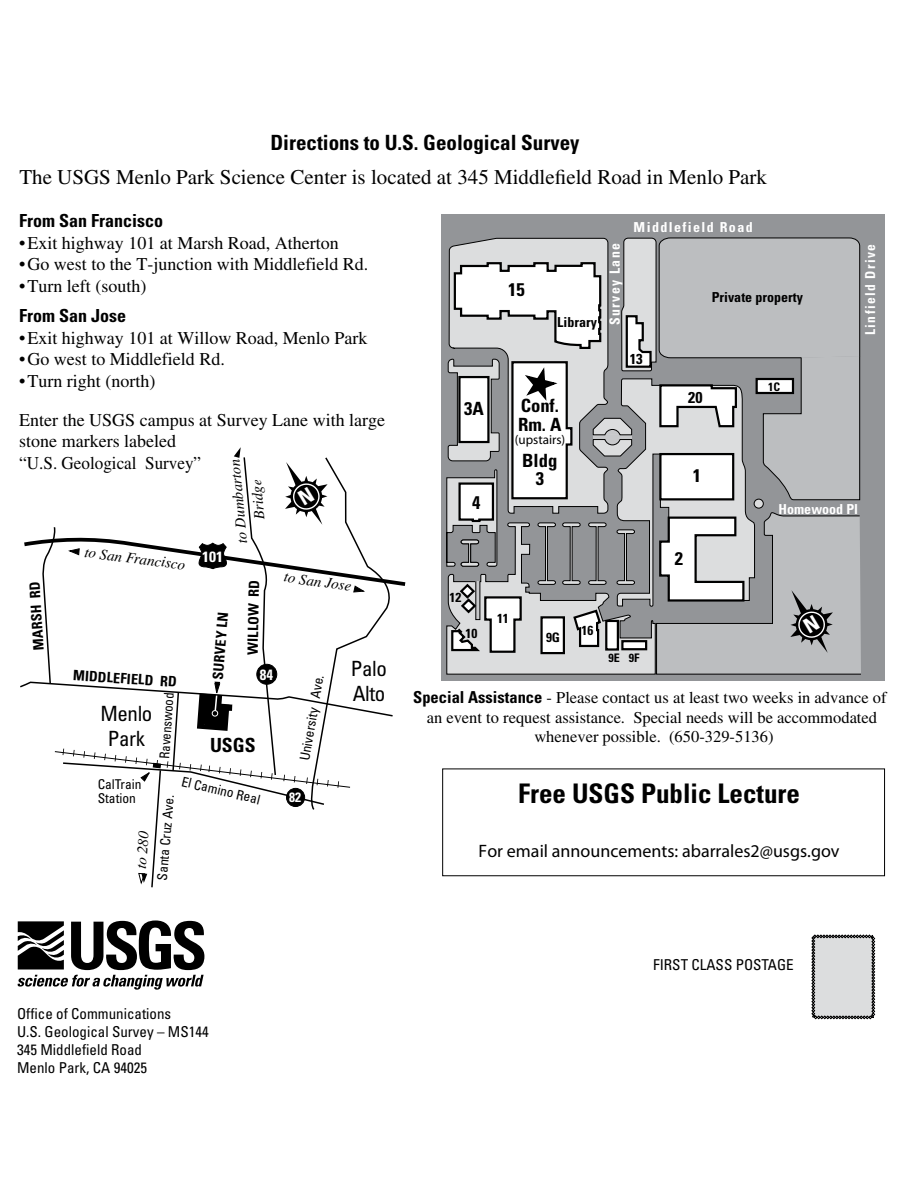
<style>
.page{position:relative;width:918px;height:1188px;background:#fff}
.page>*{position:absolute;margin:0;border:0;box-sizing:border-box;transform-origin:0 0}
.t1{font:700 condensed 27px "Univers";color:#000}
.t2{font:21px "Times";color:#000}
.t3{font:700 condensed 21px "Univers";color:#000}
.t4{font:condensed 21px/25.2px "Univers";letter-spacing:-.02em;color:#000;text-align:center}
.t5{font:700 condensed 19.5px "Univers";color:#000}
.t6{font:700 condensed 18.3px/17.7px "Univers";color:#000;text-align:center}
.t7{font:18px/38.7px "Times";color:#000}
.t8{font:condensed 18px "Univers LT Std";color:#000}
.t9{font:700 condensed 18px "Univers";color:#000}
.t10{font:16.5px/19.8px "Times";color:#000;text-align:center}
.t11{font:700 condensed 15.75px "Univers";color:#000}
.t12{font:condensed 15px/18px "Univers";color:#000}
.t13{font:italic 15px/19.5px "Times";color:#000;text-align:center}
.t14{font:700 condensed 14.85px "Univers";color:#fff;scale:1.06 1}
.t15{font:700 condensed 14.85px "Univers";color:#fff}
.t16{font:700 condensed 14.4px "Univers";color:#000}
.t17{font:700 condensed 14.25px "Univers";color:#000}
.t18{font:700 condensed 14.1px "Univers";letter-spacing:.1em;color:#fff}
.t19{font:700 condensed 13.8px "Univers";letter-spacing:.1em;color:#fff}
.t20{font:700 condensed 13.8px "Univers";color:#000}
.t21{font:700 condensed 13.8px "Univers";color:#fff}
.t22{font:condensed 13.5px/13.5px "Univers";color:#000}
.t23{font:condensed 13.5px "Univers";color:#000;scale:.95 1}
.t24{font:700 condensed 13.5px "Univers";color:#fff}
.t25{font:700 condensed 13.05px "Univers";color:#000}
.t26{font:700 condensed 13.05px "Univers LT Std";color:#000}
.t27{font:700 condensed 11.85px "Univers";color:#000}
.s1{font-size:13.5px}
.s2{font-family:"Univers";font-weight:700;font-stretch:condensed}
</style>
<div class="page">
<div style="left:442px;top:214px;width:443px;height:467px;background:#939598"></div>
<svg style="left:17px;top:920px;width:188px;height:70px"></svg>
<svg style="left:812px;top:935px;width:63px;height:84px;background:#c1c2c3"></svg>
<svg style="left:446px;top:237px;width:415px;height:438px"></svg>
<svg style="left:20px;top:447px;width:386px;height:441px"></svg>
<p class="t3" style="left:270px;top:130px;width:311px">Directions to U.S. Geological Survey</p>
<p class="t2" style="left:19px;top:166px;width:749px">The USGS Menlo Park Science Center is located at 345 Middlefield Road in Menlo Park</p>
<p class="t9" style="left:19px;top:210px;width:145px">From San Francisco</p>
<p class="t7" style="left:19px;top:223px;width:321px">•Exit highway 101 at Marsh Road, Atherton</p>
<p class="t7" style="left:19px;top:245px;width:351px">•Go west to the T-junction with Middlefield Rd.</p>
<p class="t7" style="left:19px;top:267px;width:129px">•Turn left (south)</p>
<p class="t9" style="left:19px;top:305px;width:108px">From San Jose</p>
<p class="t7" style="left:19px;top:318px;width:350px">•Exit highway 101 at Willow Road, Menlo Park</p>
<p class="t7" style="left:19px;top:340px;width:207px">•Go west to Middlefield Rd.</p>
<p class="t7" style="left:19px;top:361px;width:367px">•Turn right (north)<br>Enter the USGS campus at Survey Lane with large</p>
<p class="t7" style="left:19px;top:430px;width:183px;line-height:21.6px">stone markers labeled “U.S. Geological Survey”</p>
<p class="t19" style="left:634px;top:218px;width:121px">Middlefield Road</p>
<p class="t18" style="left:606px;top:325px;width:83px;rotate:-90deg">Survey Lane</p>
<p class="t6" style="left:508px;top:280px;width:18px">15</p>
<p class="t20" style="left:712px;top:289px;width:93px">Private property</p>
<p class="t20" style="left:557px;top:314px;width:41px">Library</p>
<p class="t16" style="left:630px;top:350px;width:15px">13</p>
<p class="t27" style="left:768px;top:379px;width:14px">1C</p>
<p class="t11" style="left:688px;top:388px;width:16px">20</p>
<p class="t6" style="left:518px;top:396px;width:45px;line-height:18.3px;text-align:left">Conf.<br>Rm. A</p>
<p class="t6" style="left:464px;top:400px;width:21px">3A</p>
<p class="t26" style="left:515px;top:431px;width:52px">(upstairs)</p>
<p class="t6" style="left:522px;top:452px;width:37px">Bldg<br>3</p>
<p class="t13" style="left:232px;top:544px;width:86px;rotate:-95deg">to Dumbarton<br>Bridg<span class="s1">e</span></p>
<p class="t6" style="left:693px;top:467px;width:10px">1</p>
<p class="t6" style="left:472px;top:493px;width:10px">4</p>
<p class="t21" style="left:779px;top:501px;width:81px">Homewood Pl</p>
<p class="t13" style="left:86px;top:542px;width:103px;rotate:7deg">to San Francisco</p>
<p class="t14" style="left:202px;top:547px;width:21px">101</p>
<p class="t6" style="left:675px;top:549px;width:10px">2</p>
<p class="t19" style="left:862px;top:335px;width:92px;rotate:-90deg">Linfield Drive</p>
<p class="t17" style="left:30px;top:651px;width:71px;rotate:-94deg">MARSH RD</p>
<p class="t17" style="left:244px;top:655px;width:76px;rotate:-89deg">WILLOW RD</p>
<p class="t17" style="left:209px;top:678px;width:69px;rotate:-85deg">SURVEY LN</p>
<p class="t15" style="left:260px;top:665px;width:15px">84</p>
<p class="t17" style="left:74px;top:666px;width:106px;rotate:4deg">MIDDLEFIELD RD</p>
<p class="t23" style="left:156px;top:758px;width:71px;rotate:-86deg">Ravenswood</p>
<p class="t4" style="left:100px;top:700px;width:54px">Menlo<br>Park</p>
<p class="t22" style="left:98px;top:778px;width:45px">CalTrain<br>Station</p>
<p class="t22" style="left:155px;top:880px;width:87px;rotate:-85deg">Santa Cruz Ave.</p>
<p class="t13" style="left:131px;top:868px;width:39px;rotate:-85deg">to 280</p>
<p class="t5" style="left:210px;top:733px;width:47px">USGS</p>
<p class="t22" style="left:184px;top:775px;width:82px;rotate:13deg">El Camino Real</p>
<p class="t13" style="left:285px;top:567px;width:69px;rotate:8deg">to San Jose</p>
<p class="t22" style="left:298px;top:759px;width:88px;rotate:-80deg">University Ave.</p>
<p class="t24" style="left:289px;top:789px;width:13px">82</p>
<p class="t4" style="left:351px;top:655px;width:38px;text-align:left">Palo<br>Alto</p>
<p class="t25" style="left:449px;top:590px;width:13px">12</p>
<p class="t25" style="left:497px;top:610px;width:13px">11</p>
<p class="t25" style="left:465px;top:625px;width:13px">10</p>
<p class="t25" style="left:546px;top:630px;width:16px">9G</p>
<p class="t25" style="left:581px;top:622px;width:13px">16</p>
<p class="t27" style="left:608px;top:650px;width:13px">9E</p>
<p class="t27" style="left:629px;top:650px;width:12px">9F</p>
<p class="t10" style="left:413px;top:687px;width:475px"><span class="s2">Special Assistance</span> - Please contact us at least two weeks in advance of an event to request assistance. Special needs will be accommodated whenever possible. (650-329-5136)</p>
<h1 class="t1" style="left:518px;top:776px;width:283px">Free USGS Public Lecture</h1>
<p class="t8" style="left:479px;top:840px;width:363px">For email announcements: abarrales2@usgs.gov</p>
<p class="t12" style="left:17px;top:1005px;width:193px">Office of Communications<br>U.S. Geological Survey – MS144<br>345 Middlefield Road<br>Menlo Park, CA 94025</p>
<p class="t12" style="left:653px;top:955px;width:142px">FIRST CLASS POSTAGE</p>
</div>
